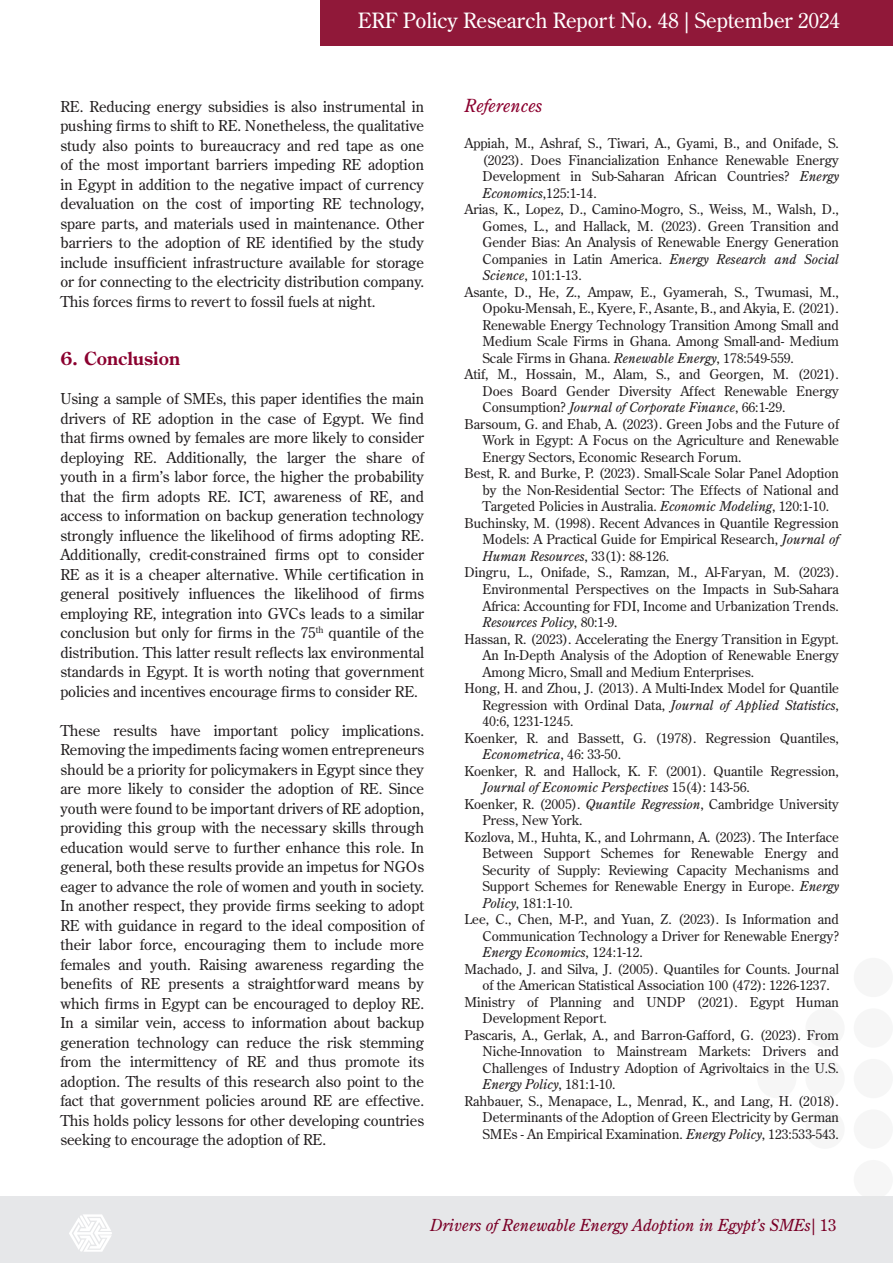
<style>
.page{position:relative;width:893px;height:1263px;background:#fff}
.page>*{position:absolute;margin:0;border:0;box-sizing:border-box;transform-origin:0 0}
.t1{font:21px "Century Old Style Std";color:#fff}
.Header_1{font:700 18px "Century Old Style Std";color:#8b012f}
.Header_1-2{font:italic 18px "Century Old Style Std";color:#8b012f}
.t2{font:italic 16.5px "Century Old Style Std";color:#7a0027}
.t3{font:15px/19.5px "Century Old Style Std";color:#231f20;text-align:justify}
.Paragraph_2020{font:13.5px/16.5px "Century Old Style Std";color:#231f20;text-align:justify}
.s1{font-style:italic}
.s2{font-style:normal}
</style>
<div class="page">
<div style="left:0;top:1196px;width:893px;height:67px;background:#e6e7e9"></div>
<div style="left:320px;top:0;width:573px;height:45px;background:#901839"></div>
<div style="left:854px;top:1160px;width:39px;height:39px;background:#f6f6f6;border-radius:50%"></div>
<div style="left:854px;top:1109px;width:39px;height:40px;background:#f6f6f6;border-radius:50%"></div>
<div style="left:854px;top:1059px;width:39px;height:39px;background:#f6f6f6;border-radius:50%"></div>
<div style="left:854px;top:1008px;width:39px;height:40px;background:#f6f6f6;border-radius:50%"></div>
<div style="left:805px;top:1109px;width:40px;height:40px;background:#f6f6f6;border-radius:50%"></div>
<div style="left:805px;top:1059px;width:40px;height:39px;background:#f6f6f6;border-radius:50%"></div>
<div style="left:805px;top:1008px;width:40px;height:40px;background:#f6f6f6;border-radius:50%"></div>
<div style="left:757px;top:1059px;width:39px;height:39px;background:#f6f6f6;border-radius:50%"></div>
<svg style="left:69px;top:1214px;width:43px;height:38px"></svg>
<h1 class="t1" style="left:358px;top:7px;width:484px">ERF Policy Research Report No. 48 | September 2024</h1>
<p class="t3" style="left:60px;top:96px;width:365px">RE. Reducing energy subsidies is also instrumental in pushing firms to shift to RE. Nonetheless, the qualitative study also points to bureaucracy and red tape as one of the most important barriers impeding RE adoption in Egypt in addition to the negative impact of currency devaluation on the cost of importing RE technology, spare parts, and materials used in maintenance. Other barriers to the adoption of RE identified by the study include insufficient infrastructure available for storage or for connecting to the electricity distribution company.<br>This forces firms to revert to fossil fuels at night.</p>
<p class="Header_1" style="left:60px;top:347px;width:121px">6. Conclusion</p>
<p class="t3" style="left:60px;top:389px;width:365px">Using a sample of SMEs, this paper identifies the main drivers of RE adoption in the case of Egypt. We find that firms owned by females are more likely to consider deploying RE. Additionally, the larger the share of youth in a firm’s labor force, the higher the probability that the firm adopts RE. ICT, awareness of RE, and access to information on backup generation technology strongly influence the likelihood of firms adopting RE.<br>Additionally, credit-constrained firms opt to consider RE as it is a cheaper alternative. While certification in general positively influences the likelihood of firms employing RE, integration into GVCs leads to a similar conclusion but only for firms in the 75<sup>th</sup> quantile of the distribution. This latter result reflects lax environmental standards in Egypt. It is worth noting that government policies and incentives encourage firms to consider RE.</p>
<p class="t3" style="left:60px;top:720px;width:365px">These results have important policy implications.<br>Removing the impediments facing women entrepreneurs should be a priority for policymakers in Egypt since they are more likely to consider the adoption of RE. Since youth were found to be important drivers of RE adoption, providing this group with the necessary skills through education would serve to further enhance this role. In general, both these results provide an impetus for NGOs eager to advance the role of women and youth in society.<br>In another respect, they provide firms seeking to adopt RE with guidance in regard to the ideal composition of their labor force, encouraging them to include more females and youth. Raising awareness regarding the benefits of RE presents a straightforward means by which firms in Egypt can be encouraged to deploy RE.<br>In a similar vein, access to information about backup generation technology can reduce the risk stemming from the intermittency of RE and thus promote its adoption. The results of this research also point to the fact that government policies around RE are effective.<br>This holds policy lessons for other developing countries seeking to encourage the adoption of RE.</p>
<p class="Header_1-2" style="left:464px;top:95px;width:79px">References</p>
<p class="Paragraph_2020" style="left:482px;top:135px;width:358px;text-indent:-18px">Appiah, M., Ashraf, S., Tiwari, A., Gyami, B., and Onifade, S. (2023). Does Financialization Enhance Renewable Energy Development in Sub-Saharan African Countries? <span class="s1">Energy Economics</span>,125:1-14.</p>
<p class="Paragraph_2020" style="left:482px;top:201px;width:358px;text-indent:-18px">Arias, K., Lopez, D., Camino-Mogro, S., Weiss, M., Walsh, D., Gomes, L., and Hallack, M. (2023). Green Transition and Gender Bias: An Analysis of Renewable Energy Generation Companies in Latin America. <span class="s1">Energy Research and Social Science</span>, 101:1-13.</p>
<p class="Paragraph_2020" style="left:482px;top:284px;width:358px;text-indent:-18px">Asante, D., He, Z., Ampaw, E., Gyamerah, S., Twumasi, M., Opoku-Mensah, E., Kyere, F., Asante, B., and Akyia, E. (2021).<br>Renewable Energy Technology Transition Among Small and Medium Scale Firms in Ghana. Among Small-and- Medium Scale Firms in Ghana. <span class="s1">Renewable Energy</span>, 178:549-559.</p>
<p class="Paragraph_2020" style="left:482px;top:366px;width:358px;text-indent:-18px">Atif, M., Hossain, M., Alam, S., and Georgen, M. (2021).<br>Does Board Gender Diversity Affect Renewable Energy Consumption? <span class="s1">Journal of Corporate Finance</span>, 66:1-29.</p>
<p class="Paragraph_2020" style="left:482px;top:416px;width:358px;text-indent:-18px">Barsoum, G. and Ehab, A. (2023). Green Jobs and the Future of Work in Egypt: A Focus on the Agriculture and Renewable Energy Sectors, Economic Research Forum.</p>
<p class="Paragraph_2020" style="left:482px;top:465px;width:358px;text-indent:-18px">Best, R. and Burke, P. (2023). Small-Scale Solar Panel Adoption by the Non-Residential Sector: The Effects of National and Targeted Policies in Australia. <span class="s1">Economic Modeling</span>, 120:1-10.</p>
<p class="Paragraph_2020" style="left:482px;top:515px;width:358px;text-indent:-18px">Buchinsky, M. (1998). Recent Advances in Quantile Regression Models: A Practical Guide for Empirical Research, <span class="s1">Journal of Human Resources</span>, 33(1): 88-126.</p>
<p class="Paragraph_2020" style="left:482px;top:564px;width:358px;text-indent:-18px">Dingru, L., Onifade, S., Ramzan, M., Al-Faryan, M. (2023).<br>Environmental Perspectives on the Impacts in Sub-Sahara Africa: Accounting for FDI, Income and Urbanization Trends.<br><span class="s1">Resources Policy</span>, 80:1-9.</p>
<p class="Paragraph_2020" style="left:482px;top:630px;width:358px;text-indent:-18px">Hassan, R. (2023). Accelerating the Energy Transition in Egypt.<br>An In-Depth Analysis of the Adoption of Renewable Energy Among Micro, Small and Medium Enterprises.</p>
<p class="Paragraph_2020" style="left:482px;top:680px;width:358px;text-indent:-18px">Hong, H. and Zhou, J. (2013). A Multi-Index Model for Quantile Regression with Ordinal Data, <span class="s1">Journal of Applied Statistics</span>, 40:6, 1231-1245.</p>
<p class="Paragraph_2020" style="left:482px;top:729px;width:358px;text-indent:-18px">Koenker, R. and Bassett, G. (1978). Regression Quantiles,<br><span class="s1">Econometrica</span>, 46: 33-50.</p>
<p class="Paragraph_2020" style="left:482px;top:762px;width:358px;text-indent:-18px">Koenker, R. and Hallock, K. F. (2001). Quantile Regression,<br><span class="s1">Journal of Economic Perspectives</span> 15(4): 143-56.</p>
<p class="Paragraph_2020" style="left:482px;top:795px;width:358px;text-indent:-18px">Koenker, R. (2005). <span class="s1">Quantile Regression</span>, Cambridge University<br>Press, New York.</p>
<p class="Paragraph_2020" style="left:482px;top:828px;width:358px;text-indent:-18px">Kozlova, M., Huhta, K., and Lohrmann, A. (2023). The Interface Between Support Schemes for Renewable Energy and Security of Supply: Reviewing Capacity Mechanisms and Support Schemes for Renewable Energy in Europe. <span class="s1">Energy Policy</span>, 181:1-10.</p>
<p class="Paragraph_2020" style="left:482px;top:911px;width:358px;text-indent:-18px">Lee, C., Chen, M-P., and Yuan, Z. (2023). Is Information and Communication Technology a Driver for Renewable Energy?<br><span class="s1">Energy Economics</span>, 124:1-12.</p>
<p class="Paragraph_2020" style="left:482px;top:960px;width:358px;text-indent:-18px">Machado, J. and Silva, J. (2005). Quantiles for Counts. Journal of the American Statistical Association 100 (472): 1226-1237.</p>
<p class="Paragraph_2020" style="left:482px;top:993px;width:358px;text-indent:-18px">Ministry of Planning and UNDP (2021). Egypt Human<br>Development Report.</p>
<p class="Paragraph_2020" style="left:482px;top:1026px;width:358px;text-indent:-18px">Pascaris, A., Gerlak, A., and Barron-Gafford, G. (2023). From Niche-Innovation to Mainstream Markets: Drivers and Challenges of Industry Adoption of Agrivoltaics in the U.S.<br><span class="s1">Energy Policy</span>, 181:1-10.</p>
<p class="Paragraph_2020" style="left:482px;top:1092px;width:358px;text-indent:-18px">Rahbauer, S., Menapace, L., Menrad, K., and Lang, H. (2018).<br>Determinants of the Adoption of Green Electricity by German SMEs - An Empirical Examination. <span class="s1">Energy Policy</span>, 123:533-543.</p>
<p class="t2" style="left:430px;top:1214px;width:408px">Drivers of Renewable Energy Adoption in Egypt’s SMEs<span class="s2">| 13</span></p>
</div>
